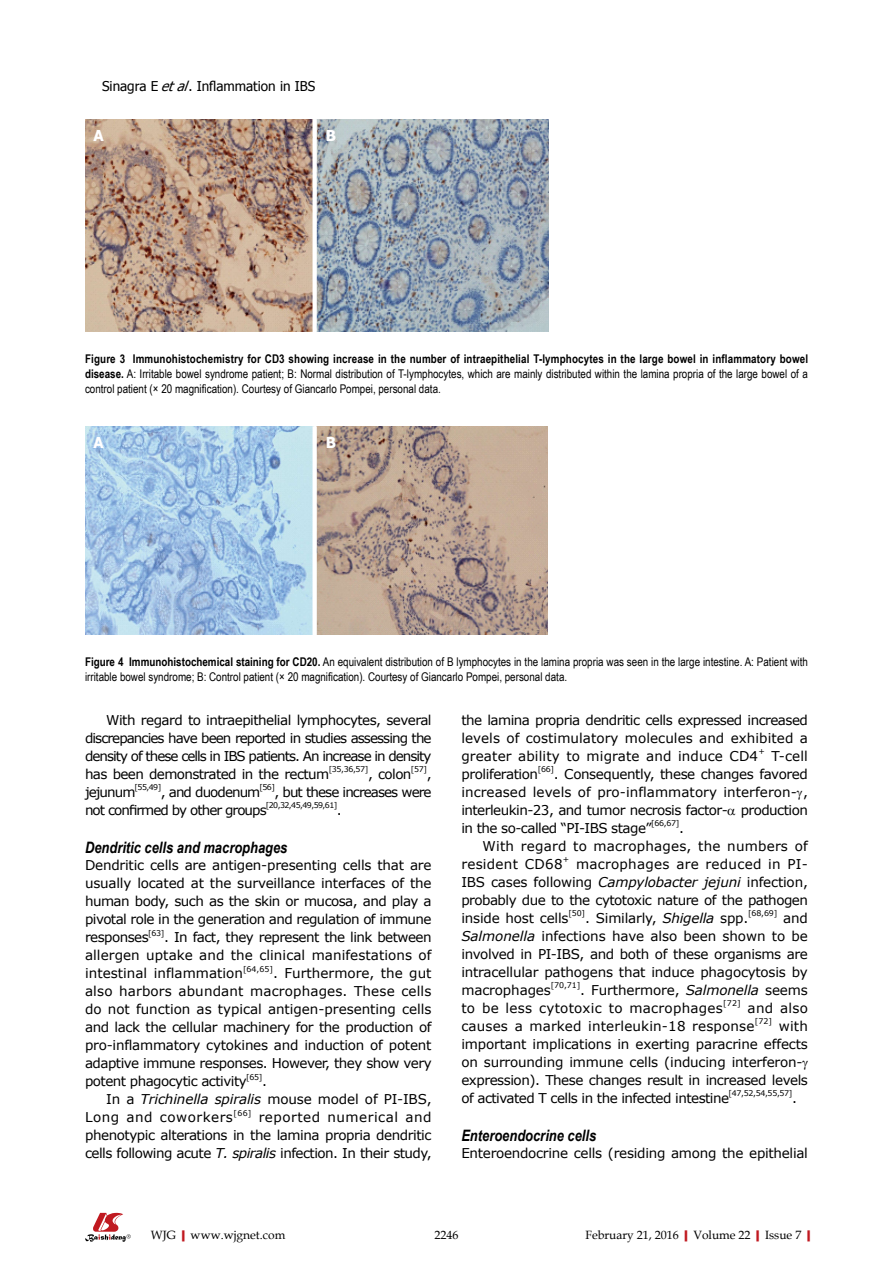
<style>
.page{position:relative;width:893px;height:1263px;background:#fff}
.page>*{position:absolute;margin:0;border:0;box-sizing:border-box;transform-origin:0 0}
.t1{font:italic 700 15.75px "Arial Narrow";color:#000}
.t2{font:700 15px "Tahoma";color:#fff}
.t3{font:13.5px/18px "Verdana";letter-spacing:-.02em;color:#000;text-align:justify}
.t4{font:13.5px/18px "Verdana";letter-spacing:.02em;color:#000}
.t5{font:13.5px "Verdana";letter-spacing:-.07em;color:#000}
.t6{font:13.5px/18px "Verdana";letter-spacing:.01em;color:#000}
.t7{font:13.5px "Verdana";letter-spacing:.015em;color:#000}
.t8{font:13.5px "Tahoma";color:#000}
.t9{font:13.5px "Verdana";letter-spacing:.04em;color:#000}
.t10{font:12px/15px "Arial Narrow";color:#000;text-align:justify}
.t11{font:12px "Book Antiqua";color:#000}
.t12{font:7.8px "Verdana";letter-spacing:-.04em;color:#000}
.t13{font:7.8px "Verdana";letter-spacing:-.07em;color:#000}
.s1{font-style:italic}
.s2{font-weight:700}
.s3{font-weight:700;color:#c01920}
</style>
<div class="page">
<img style="left:85px;top:426px;width:462px;height:209px">
<svg style="left:85px;top:1213px;width:46px;height:29px"></svg>
<img style="left:85px;top:119px;width:463px;height:213px">
<svg style="left:313px;top:119px;width:4px;height:213px"></svg>
<svg style="left:313px;top:426px;width:4px;height:209px"></svg>
<p class="t8" style="left:102px;top:77px;width:215px">Sinagra E <span class="s1">etal</span>. Inflammation in IBS</p>
<p class="t2" style="left:94px;top:125px;width:12px">A</p>
<p class="t2" style="left:326px;top:125px;width:12px">B</p>
<p class="t10" style="left:85px;top:351px;width:725px"><span class="s2">Figure 3 Immunohistochemistry for CD3 showing increase in the number of intraepithelial T-lymphocytes in the large bowel in inflammatory bowel disease.</span> A: Irritable bowel syndrome patient; B: Normal distribution of T-lymphocytes, which are mainly distributed within the lamina propria of the large bowel of a control patient (× 20 magnification). Courtesy of Giancarlo Pompei, personal data.</p>
<p class="t2" style="left:94px;top:432px;width:12px">A</p>
<p class="t2" style="left:326px;top:432px;width:12px">B</p>
<p class="t10" style="left:85px;top:654px;width:724px"><span class="s2">Figure 4 Immunohistochemical staining for CD20.</span> An equivalent distribution of B lymphocytes in the lamina propria was seen in the large intestine. A: Patient with irritable bowel syndrome; B: Control patient (× 20 magnification). Courtesy of Giancarlo Pompei, personal data.</p>
<p class="t3" style="left:85px;top:710px;width:348px;text-indent:21px">With regard to intraepithelial lymphocytes, several discrepancies have been reported in studies assessing the density of these cells in IBS patients. An increase in density has been demonstrated in the rectum</p>
<p class="t12" style="left:329px;top:764px;width:41px">[35,36,57]</p>
<p class="t3" style="left:368px;top:764px;width:45px">, colon</p>
<p class="t12" style="left:411px;top:764px;width:18px">[57]</p>
<p class="t3" style="left:427px;top:764px;width:6px">,</p>
<p class="t5" style="left:85px;top:783px;width:52px">jejunum</p>
<p class="t12" style="left:135px;top:782px;width:28px">[55,49]</p>
<p class="t5" style="left:161px;top:783px;width:101px">, and duodenum</p>
<p class="t12" style="left:259px;top:782px;width:17px">[56]</p>
<p class="t5" style="left:274px;top:783px;width:159px">, but these increases were</p>
<p class="t5" style="left:85px;top:801px;width:183px">not confirmed by other groups</p>
<p class="t13" style="left:266px;top:800px;width:73px">[20,32,45,49,59,61]</p>
<p class="t3" style="left:337px;top:800px;width:6px">.</p>
<p class="t1" style="left:85px;top:836px;width:204px">Dendritic cells and macrophages</p>
<p class="t3" style="left:85px;top:856px;width:348px">Dendritic cells are antigen-presenting cells that are usually located at the surveillance interfaces of the human body, such as the skin or mucosa, and play a pivotal role in the generation and regulation of immune responses</p>
<p class="t12" style="left:148px;top:928px;width:18px">[63]</p>
<p class="t3" style="left:85px;top:928px;width:348px;text-indent:79px">. In fact, they represent the link between allergen uptake and the clinical manifestations of intestinal inflammation</p>
<p class="t12" style="left:243px;top:964px;width:32px">[64,65]</p>
<p class="t3" style="left:85px;top:964px;width:348px;text-indent:188px">. Furthermore, the gut also harbors abundant macrophages. These cells do not function as typical antigen-presenting cells and lack the cellular machinery for the production of pro-inflammatory cytokines and induction of potent adaptive immune responses. However, they show very potent phagocytic activity</p>
<p class="t12" style="left:246px;top:1072px;width:18px">[65]</p>
<p class="t3" style="left:262px;top:1072px;width:6px">.</p>
<p class="t3" style="left:106px;top:1090px;width:327px">In a <span class="s1">Trichinella spiralis</span> mouse model of PI-IBS,</p>
<p class="t9" style="left:85px;top:1109px;width:149px">Long and coworkers</p>
<p class="t12" style="left:233px;top:1108px;width:20px">[66]</p>
<p class="t3" style="left:85px;top:1108px;width:348px;text-indent:174px">reported numerical and phenotypic alterations in the lamina propria dendritic cells following acute <span class="s1">T. spiralis</span> infection. In their study,</p>
<p class="t3" style="left:461px;top:710px;width:348px">the lamina propria dendritic cells expressed increased levels of costimulatory molecules and exhibited a greater ability to migrate and induce CD4</p>
<p class="t12" style="left:758px;top:746px;width:8px">+</p>
<p class="t3" style="left:771px;top:746px;width:38px">T-cell</p>
<p class="t3" style="left:461px;top:764px;width:78px">proliferation</p>
<p class="t12" style="left:538px;top:764px;width:18px">[66]</p>
<p class="t3" style="left:461px;top:764px;width:348px;text-indent:93px">. Consequently, these changes favored increased levels of pro-inflammatory interferon- , interleukin-23, and tumor necrosis factor- production in the so-called “PI-IBS stage”</p>
<p class="t12" style="left:651px;top:818px;width:30px">[66,67]</p>
<p class="t3" style="left:679px;top:818px;width:6px">.</p>
<p class="t7" style="left:483px;top:837px;width:327px">With regard to macrophages, the numbers of</p>
<p class="t4" style="left:461px;top:854px;width:103px">resident CD68</p>
<p class="t12" style="left:563px;top:854px;width:8px">+</p>
<p class="t3" style="left:461px;top:854px;width:348px;text-indent:115px">macrophages are reduced in PI-IBS cases following <span class="s1">Campylobacter jejuni</span> infection, probably due to the cytotoxic nature of the pathogen inside host cells</p>
<p class="t12" style="left:568px;top:908px;width:18px">[50]</p>
<p class="t3" style="left:585px;top:908px;width:165px">. Similarly, <span class="s1">Shigella</span> spp.</p>
<p class="t12" style="left:748px;top:908px;width:31px">[68,69]</p>
<p class="t3" style="left:461px;top:908px;width:348px;text-indent:322px">and <span class="s1">Salmonella</span> infections have also been shown to be involved in PI-IBS, and both of these organisms are intracellular pathogens that induce phagocytosis by macrophages</p>
<p class="t12" style="left:551px;top:980px;width:31px">[70,71]</p>
<p class="t4" style="left:461px;top:980px;width:348px;text-indent:119px">. Furthermore, <span class="s1">Salmonella</span> seems to be less cytotoxic to macrophages</p>
<p class="t12" style="left:723px;top:998px;width:19px">[72]</p>
<p class="t6" style="left:461px;top:998px;width:348px;text-indent:286px">and also causes a marked interleukin-18 response</p>
<p class="t12" style="left:755px;top:1016px;width:19px">[72]</p>
<p class="t3" style="left:461px;top:1016px;width:348px;text-align:left;text-indent:317px">with important implications in exerting paracrine effects on surrounding immune cells (inducing interferon&shy;expression). These changes result in increased levels of activated T cells in the infected intestine</p>
<p class="t12" style="left:729px;top:1088px;width:65px">[47,52,54,55,57]</p>
<p class="t3" style="left:792px;top:1088px;width:6px">.</p>
<p class="t1" style="left:461px;top:1124px;width:136px">Enteroendocrine cells</p>
<p class="t3" style="left:461px;top:1144px;width:348px">Enteroendocrine cells (residing among the epithelial</p>
<p class="t11" style="left:151px;top:1226px;width:136px">WJG<span class="s3">|</span>www.wjgnet.com</p>
<p class="t11" style="left:434px;top:1226px;width:25px">2246</p>
<p class="t11" style="left:585px;top:1226px;width:232px">February 21, 2016<span class="s3">|</span>Volume 22<span class="s3">|</span>Issue 7<span class="s3">|</span></p>
</div>
